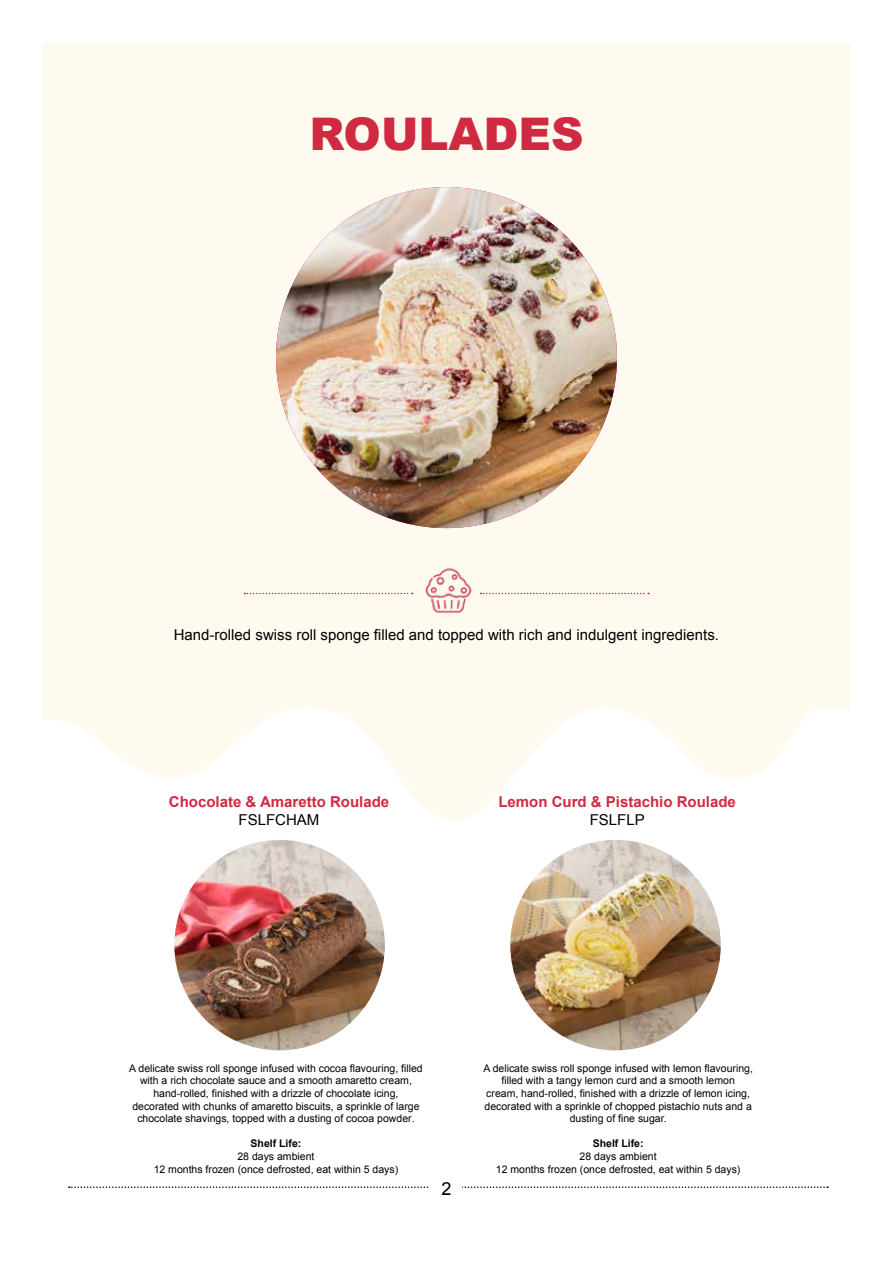
<style>
.page{position:relative;width:893px;height:1263px;background:#fff}
.page>*{position:absolute;margin:0;border:0;box-sizing:border-box;transform-origin:0 0}
.t1{font:900 45px "Arial";color:#d02a42}
.t2{font:18px "Arial";color:#000}
.t3{font:15px "Arial";color:#000}
.t4{font:700 15px "Arial";color:#d02a42}
.t5{font:10.5px/12.6px "Arial";color:#000;text-align:center}
.t6{font:700 10.5px "Arial";color:#000}
</style>
<div class="page">
<div style="left:43px;top:43px;width:807px;height:1177px;background:#fefaf0"></div>
<svg style="left:42px;top:687px;width:808px;height:533px;fill:#fff"></svg>
<svg style="left:69px;top:1186px;width:759px;height:2px"></svg>
<div style="left:429px;top:1171px;width:33px;height:37px;background:#fff"></div>
<img style="left:425px;top:568px;width:47px;height:45px">
<svg style="left:480px;top:593px;width:169px;height:1px"></svg>
<svg style="left:244px;top:593px;width:169px;height:1px"></svg>
<img style="left:174px;top:840px;width:211px;height:210px;border-radius:105px">
<img style="left:510px;top:840px;width:211px;height:210px;border-radius:105px">
<img style="left:276px;top:187px;width:341px;height:341px;border-radius:170px">
<h1 class="t1" style="left:309px;top:101px;width:276px">ROULADES</h1>
<h3 class="t3" style="left:174px;top:625px;width:547px">Hand-rolled swiss roll sponge filled and topped with rich and indulgent ingredients.</h3>
<h3 class="t4" style="left:169px;top:792px;width:222px">Chocolate &amp; Amaretto Roulade</h3>
<h3 class="t3" style="left:239px;top:810px;width:82px">FSLFCHAM</h3>
<h3 class="t4" style="left:498px;top:792px;width:239px">Lemon Curd &amp; Pistachio Roulade</h3>
<h3 class="t3" style="left:590px;top:810px;width:57px">FSLFLP</h3>
<p class="t5" style="left:129px;top:1062px;width:295px">A delicate swiss roll sponge infused with cocoa flavouring, filled with a rich chocolate sauce and a smooth amaretto cream, hand-rolled, finished with a drizzle of chocolate icing, decorated with chunks of amaretto biscuits, a sprinkle of large chocolate shavings, topped with a dusting of cocoa powder.</p>
<p class="t6" style="left:251px;top:1137px;width:52px">Shelf Life:</p>
<p class="t5" style="left:154px;top:1150px;width:246px">28 days ambient<br>12 months frozen (once defrosted, eat within 5 days)</p>
<h2 class="t2" style="left:441px;top:1176px;width:12px">2</h2>
<p class="t5" style="left:483px;top:1062px;width:271px">A delicate swiss roll sponge infused with lemon flavouring, filled with a tangy lemon curd and a smooth lemon<br>cream, hand-rolled, finished with a drizzle of lemon icing, decorated with a sprinkle of chopped pistachio nuts and a dusting of fine sugar.</p>
<p class="t6" style="left:593px;top:1137px;width:52px">Shelf Life:</p>
<p class="t5" style="left:496px;top:1150px;width:246px">28 days ambient<br>12 months frozen (once defrosted, eat within 5 days)</p>
</div>
